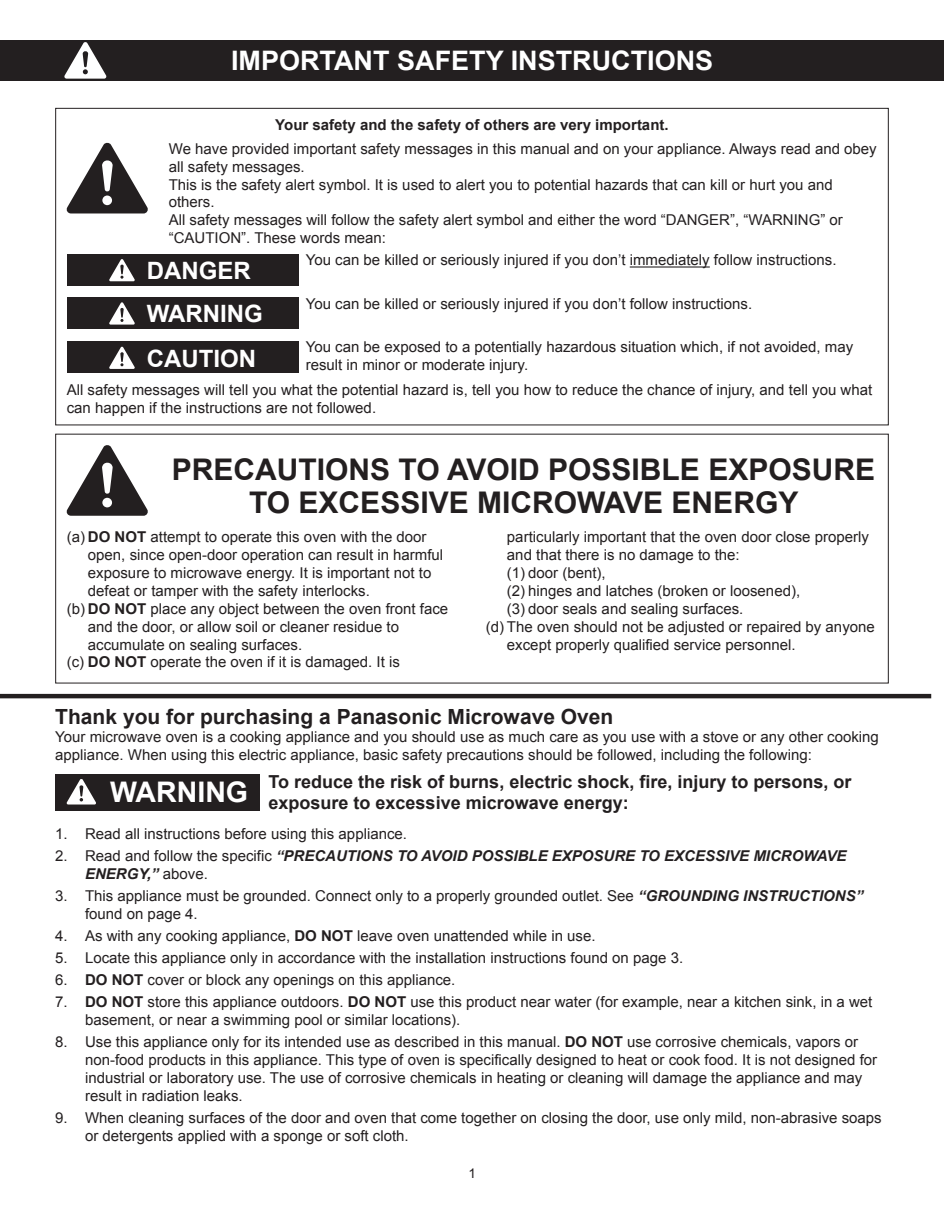
<style>
.page{position:relative;width:944px;height:1212px;background:#fff}
.page>*{position:absolute;margin:0;border:0;box-sizing:border-box;transform-origin:0 0}
.t1{font:700 29.85px/32.8px "Arial";color:#231f20;text-align:center}
.t2{font:700 28.35px "Arial";color:#fff}
.t3{font:700 26.85px "Arial";color:#fff}
.t4{font:700 23.85px "Arial";color:#fff}
.t5{font:700 20.85px "Arial";color:#231f20}
.t6{font:700 17.85px/20.9px "Arial";color:#231f20}
.t7{font:15px/17.9px "Arial";color:#231f20}
.t8{font:italic 700 15px/17.9px "Arial";color:#231f20}
.t9{font:700 15px "Arial";color:#231f20}
.t10{font:13.5px "Arial";color:#231f20}
.s1{font-weight:700}
.s2{font-weight:400;font-style:normal}
.s3{font-weight:700;font-style:italic}
</style>
<div class="page">
<div style="left:0;top:40px;width:944px;height:40px;background:#231f20"></div>
<svg style="left:64px;top:42px;width:42px;height:37px"></svg>
<hr style="left:630px;top:266px;width:80px;height:2px;background:#231f20">
<svg style="left:67px;top:143px;width:81px;height:70px"></svg>
<div style="left:67px;top:254px;width:232px;height:31px;background:#231f20"></div>
<svg style="left:109px;top:259px;width:26px;height:22px"></svg>
<div style="left:67px;top:297px;width:232px;height:32px;background:#231f20"></div>
<svg style="left:109px;top:302px;width:26px;height:23px"></svg>
<div style="left:67px;top:341px;width:232px;height:32px;background:#231f20"></div>
<svg style="left:109px;top:347px;width:26px;height:22px"></svg>
<svg style="left:67px;top:445px;width:81px;height:71px"></svg>
<div style="left:55px;top:774px;width:204px;height:36px;background:#231f20"></div>
<svg style="left:67px;top:779px;width:29px;height:25px"></svg>
<hr style="left:0;top:694px;width:931px;height:4px;background:#231f20">
<h3 class="t3" style="left:231px;top:42px;width:484px">IMPORTANT SAFETY INSTRUCTIONS</h3>
<p class="t9" style="left:275px;top:114px;width:395px">Your safety and the safety of others are very important.</p>
<p class="t7" style="left:169px;top:139px;width:709px">We have provided important safety messages in this manual and on your appliance. Always read and obey all safety messages.<br>This is the safety alert symbol. It is used to alert you to potential hazards that can kill or hurt you and others.<br>All safety messages will follow the safety alert symbol and either the word “DANGER”, “WARNING” or “CAUTION”. These words mean:</p>
<h3 class="t4" style="left:147px;top:254px;width:106px">DANGER</h3>
<p class="t7" style="left:306px;top:251px;width:532px">You can be killed or seriously injured if you don’t immediately follow instructions.</p>
<h3 class="t4" style="left:147px;top:297px;width:118px">WARNING</h3>
<p class="t7" style="left:306px;top:294px;width:448px">You can be killed or seriously injured if you don’t follow instructions.</p>
<h3 class="t4" style="left:147px;top:342px;width:111px">CAUTION</h3>
<p class="t7" style="left:306px;top:338px;width:549px">You can be exposed to a potentially hazardous situation which, if not avoided, may result in minor or moderate injury.</p>
<p class="t7" style="left:67px;top:381px;width:807px">All safety messages will tell you what the potential hazard is, tell you how to reduce the chance of injury, and tell you what can happen if the instructions are not followed.</p>
<h1 class="t1" style="left:172px;top:453px;width:705px">PRECAUTIONS TO AVOID POSSIBLE EXPOSURE<br>TO EXCESSIVE MICROWAVE ENERGY</h1>
<p class="t7" style="left:67px;top:528px;width:361px">(a) <span class="s1">DO NOT</span> attempt to operate this oven with the door</p>
<p class="t7" style="left:88px;top:546px;width:357px">open, since open-door operation can result in harmful</p>
<p class="t7" style="left:88px;top:564px;width:345px">exposure to microwave energy. It is important not to</p>
<p class="t7" style="left:88px;top:581px;width:283px">defeat or tamper with the safety interlocks.</p>
<p class="t7" style="left:67px;top:599px;width:383px">(b) <span class="s1">DO NOT</span> place any object between the oven front face</p>
<p class="t7" style="left:88px;top:617px;width:313px">and the door, or allow soil or cleaner residue to</p>
<p class="t7" style="left:88px;top:635px;width:216px">accumulate on sealing surfaces.</p>
<p class="t7" style="left:67px;top:653px;width:335px">(c) <span class="s1">DO NOT</span> operate the oven if it is damaged. It is</p>
<p class="t7" style="left:507px;top:528px;width:363px">particularly important that the oven door close properly</p>
<p class="t7" style="left:507px;top:546px;width:234px">and that there is no damage to the:</p>
<p class="t7" style="left:507px;top:564px;width:100px">(1) door (bent),</p>
<p class="t7" style="left:507px;top:581px;width:295px">(2) hinges and latches (broken or loosened),</p>
<p class="t7" style="left:507px;top:599px;width:238px">(3) door seals and sealing surfaces.</p>
<p class="t7" style="left:486px;top:617px;width:391px">(d) The oven should not be adjusted or repaired by anyone</p>
<p class="t7" style="left:507px;top:635px;width:290px">except properly qualified service personnel.</p>
<h3 class="t5" style="left:55px;top:702px;width:560px">Thank you for purchasing a Panasonic Microwave Oven</h3>
<p class="t7" style="left:55px;top:728px;width:825px">Your microwave oven is a cooking appliance and you should use as much care as you use with a stove or any other cooking appliance. When using this electric appliance, basic safety precautions should be followed, including the following:</p>
<h2 class="t2" style="left:110px;top:772px;width:139px">WARNING</h2>
<p class="t6" style="left:268px;top:772px;width:585px">To reduce the risk of burns, electric shock, fire, injury to persons, or exposure to excessive microwave energy:</p>
<p class="t7" style="left:55px;top:824px;width:353px">1. Read all instructions before using this appliance.</p>
<p class="t8" style="left:85px;top:847px;width:763px;text-indent:-30px"><span class="s2">2. Read and follow the specific</span> “PRECAUTIONS TO AVOID POSSIBLE EXPOSURE TO EXCESSIVE MICROWAVE<br>ENERGY,” <span class="s2">above.</span></p>
<p class="t7" style="left:85px;top:886px;width:780px;text-indent:-30px">3. This appliance must be grounded. Connect only to a properly grounded outlet. See <span class="s3">“GROUNDING INSTRUCTIONS” </span>found on page 4.</p>
<p class="t7" style="left:55px;top:927px;width:542px">4. As with any cooking appliance, <span class="s1">DO NOT</span> leave oven unattended while in use.</p>
<p class="t7" style="left:55px;top:949px;width:629px">5. Locate this appliance only in accordance with the installation instructions found on page 3.</p>
<p class="t7" style="left:55px;top:971px;width:402px">6. <span class="s1">DO NOT</span> cover or block any openings on this appliance.</p>
<p class="t7" style="left:85px;top:993px;width:789px;text-indent:-30px">7. <span class="s1">DO NOT</span> store this appliance outdoors. <span class="s1">DO NOT</span> use this product near water (for example, near a kitchen sink, in a wet basement, or near a swimming pool or similar locations).</p>
<p class="t7" style="left:85px;top:1033px;width:794px;text-indent:-30px">8. Use this appliance only for its intended use as described in this manual. <span class="s1">DO NOT</span> use corrosive chemicals, vapors or non-food products in this appliance. This type of oven is specifically designed to heat or cook food. It is not designed for industrial or laboratory use. The use of corrosive chemicals in heating or cleaning will damage the appliance and may result in radiation leaks.</p>
<p class="t7" style="left:85px;top:1109px;width:798px;text-indent:-30px">9. When cleaning surfaces of the door and oven that come together on closing the door, use only mild, non-abrasive soaps or detergents applied with a sponge or soft cloth.</p>
<p class="t10" style="left:468px;top:1164px;width:9px">1</p>
</div>
